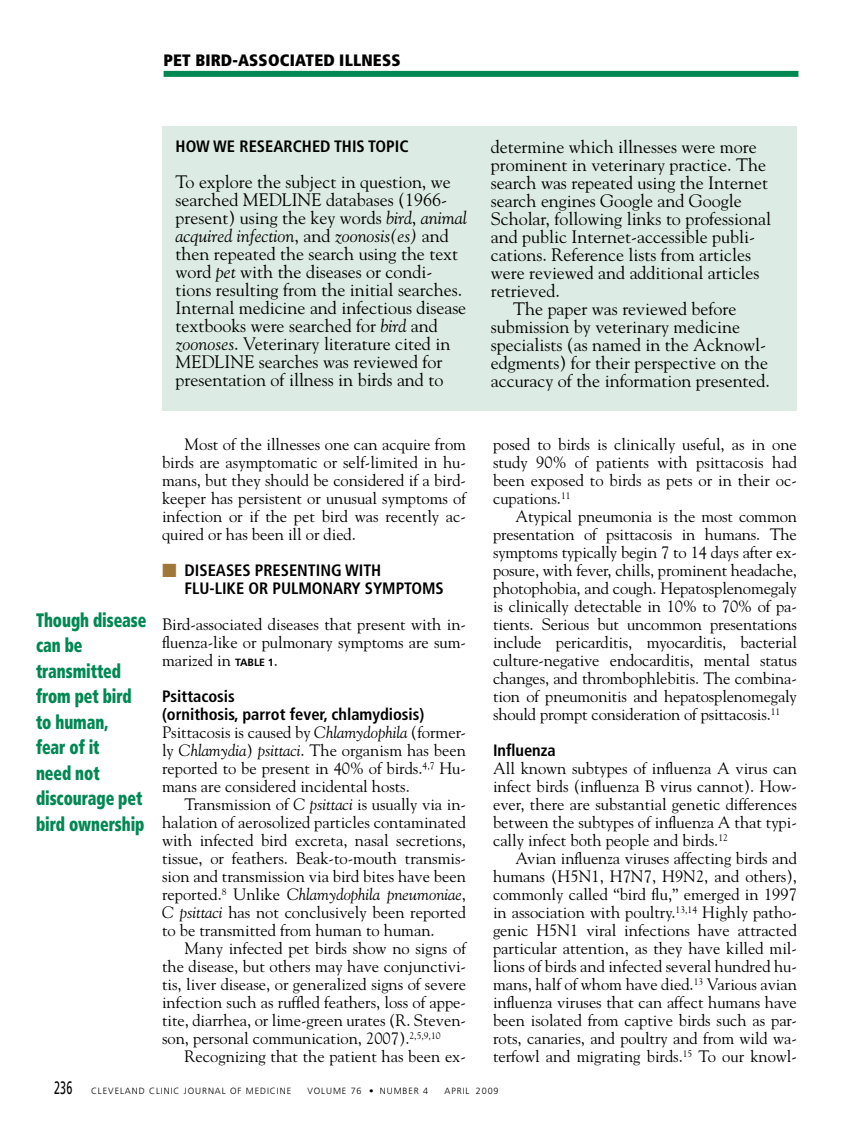
<style>
.page{position:relative;width:851px;height:1134px;background:#fff}
.page>*{position:absolute;margin:0;border:0;box-sizing:border-box;transform-origin:0 0}
.t1{font:900 condensed 19.5px/25.5px "Frutiger LT Std";letter-spacing:-.005em;color:#008852;scale:.8 1}
.t2{font:18px/18px "Goudy Std";color:#000}
.t3{font:16.5px/18px "Goudy Std";color:#000;text-align:justify}
.t4{font:700 condensed 16.5px/18px "Frutiger LT Std";color:#000}
.t5{font:900 condensed 16.5px "Frutiger LT Std";letter-spacing:.01em;color:#000}
.t6{font:300 9px "Frutiger LT Std";letter-spacing:.1em;color:#000}
.s1{font-style:italic}
.s2{font-family:"Universal Std Newswith Comm Pi";font-weight:400;font-stretch:normal;color:#a17739}
.s3{font-family:"Frutiger LT Std";font-weight:700;font-size:10.5px}
.s4{font-weight:400;font-size:18px}
</style>
<div class="page">
<div style="left:164px;top:71px;width:634px;height:6px;background:#008852"></div>
<div style="left:162px;top:126px;width:634px;height:284px;background:#dcebe3"></div>
<p class="t5" style="left:164px;top:51px;width:238px">Pet Bird-Associated Illness</p>
<p class="t4" style="left:176px;top:137px;width:234px">HOW WE RESEARCHED THIS TOPIC</p>
<p class="t2" style="left:176px;top:172px;width:292px">To explore the subject in question, we searched MEDLINE databases (1966- present) using the key words <span class="s1">bird</span>, <span class="s1">animal acquired infection</span>, and <span class="s1">zoonosis(es)</span> and then repeated the search using the text word <span class="s1">pet</span> with the diseases or condi&shy;tions resulting from the initial searches.<br>Internal medicine and infectious disease textbooks were searched for <span class="s1">bird</span> and <span class="s1">zoonoses</span>. Veterinary literature cited in MEDLINE searches was reviewed for presentation of illness in birds and to</p>
<p class="t1" style="left:36px;top:607px;width:139px">Though disease can be transmitted from pet bird to human,<br>fear of it<br>need not discourage pet bird ownership</p>
<p class="t3" style="left:162px;top:435px;width:305px;text-indent:23px">Most of the illnesses one can acquire from birds are asymptomatic or self-limited in hu&shy;mans, but they should be considered if a bird&shy;keeper has persistent or unusual symptoms of infection or if the pet bird was recently ac&shy;quired or has been ill or died.</p>
<p class="t4" style="left:185px;top:561px;width:259px;text-indent:-23px"><span class="s2">■</span> DISEASES PRESENTING WITH<br>FLU-LIKE OR PULMONARY SYMPTOMS</p>
<p class="t3" style="left:162px;top:615px;width:305px">Bird-associated diseases that present with in&shy;fluenza-like or pulmonary symptoms are sum&shy;marized in <span class="s3">TABLE 1</span>.</p>
<p class="t4" style="left:162px;top:687px;width:264px">PSITTACOSIS<br>(ORNITHOSIS, PARROT FEVER, CHLAMYDIOSIS)</p>
<p class="t3" style="left:162px;top:723px;width:305px">Psittacosis is caused by <span class="s1">Chlamydophila</span> (former&shy;ly <span class="s1">Chlamydia</span>) <span class="s1">psittaci</span>. The organism has been reported to be present in 40% of birds.<sup>4,7</sup> Hu&shy;mans are considered incidental hosts.</p>
<p class="t3" style="left:162px;top:795px;width:305px;text-indent:23px">Transmission of <span class="s1">C psittaci</span> is usually via in&shy;halation of aerosolized particles contaminated with infected bird excreta, nasal secretions, tissue, or feathers. Beak-to-mouth transmis&shy;sion and transmission via bird bites have been reported.<sup>8</sup> Unlike <span class="s1">Chlamydophila pneumoniae</span>, <span class="s1">C psittaci</span> has not conclusively been reported to be transmitted from human to human.</p>
<p class="t3" style="left:162px;top:939px;width:305px;text-indent:23px">Many infected pet birds show no signs of the disease, but others may have conjunctivi&shy;tis, liver disease, or generalized signs of severe infection such as ruffled feathers, loss of appe&shy;tite, diarrhea, or lime-green urates (R. Steven&shy;son, personal communication, 2007).<sup>2,5,9,10</sup></p>
<p class="t3" style="left:185px;top:1047px;width:283px">Recognizing that the patient has been ex-</p>
<p class="t2" style="left:490px;top:137px;width:267px">determine which illnesses were more</p>
<p class="t2" style="left:490px;top:155px;width:277px">prominent in veterinary practice. The</p>
<p class="t2" style="left:490px;top:173px;width:279px">search was repeated using the Internet</p>
<p class="t2" style="left:490px;top:191px;width:252px">search engines Google and Google</p>
<p class="t2" style="left:490px;top:209px;width:282px">Scholar, following links to professional</p>
<p class="t2" style="left:490px;top:227px;width:266px">and public Internet-accessible publi-</p>
<p class="t2" style="left:490px;top:245px;width:262px">cations. Reference lists from articles</p>
<p class="t2" style="left:490px;top:263px;width:270px">were reviewed and additional articles</p>
<p class="t2" style="left:490px;top:281px;width:71px">retrieved.</p>
<p class="t2" style="left:513px;top:299px;width:224px">The paper was reviewed before</p>
<p class="t2" style="left:490px;top:317px;width:251px">submission by veterinary medicine</p>
<p class="t2" style="left:490px;top:335px;width:277px">specialists (as named in the Acknowl-</p>
<p class="t2" style="left:490px;top:353px;width:279px">edgments) for their perspective on the</p>
<p class="t2" style="left:490px;top:371px;width:281px">accuracy of the information presented.</p>
<p class="t3" style="left:493px;top:435px;width:305px">posed to birds is clinically useful, as in one study 90% of patients with psittacosis had been exposed to birds as pets or in their oc&shy;cupations.<sup>11</sup></p>
<p class="t3" style="left:493px;top:507px;width:305px;text-indent:23px">Atypical pneumonia is the most common presentation of psittacosis in humans. The symptoms typically begin 7 to 14 days after ex&shy;posure, with fever, chills, prominent headache, photophobia, and cough. Hepatosplenomegaly is clinically detectable in 10% to 70% of pa&shy;tients. Serious but uncommon presentations include pericarditis, myocarditis, bacterial culture-negative endocarditis, mental status changes, and thrombophlebitis. The combina&shy;tion of pneumonitis and hepatosplenomegaly should prompt consideration of psittacosis.<sup>11</sup></p>
<p class="t4" style="left:493px;top:741px;width:64px">INFLUENZA</p>
<p class="t3" style="left:493px;top:759px;width:305px">All known subtypes of influenza A virus can infect birds (influenza B virus cannot). How&shy;ever, there are substantial genetic differences between the subtypes of influenza A that typi&shy;cally infect both people and birds.<sup>12</sup></p>
<p class="t3" style="left:493px;top:849px;width:305px;text-indent:23px">Avian influenza viruses affecting birds and humans (H5N1, H7N7, H9N2, and others), commonly called “bird flu,” emerged in 1997 in association with poultry.<sup>13,14</sup> Highly patho&shy;genic H5N1 viral infections have attracted particular attention, as they have killed mil&shy;lions of birds and infected several hundred hu&shy;mans, half of whom have died.<sup>13</sup> Various avian influenza viruses that can affect humans have been isolated from captive birds such as par&shy;rots, canaries, and poultry and from wild wa&shy;terfowl and migrating birds.<sup>15</sup> To our knowl-</p>
<p class="t6" style="left:54px;top:1085px;width:239px"><span class="s4">236</span> CLEVELAND CLINIC JOURNAL OF MEDICINE</p>
<p class="t6" style="left:307px;top:1085px;width:122px">VOLUME 76 • NUMBER 4</p>
<p class="t6" style="left:444px;top:1085px;width:56px">APRIL 2009</p>
</div>
